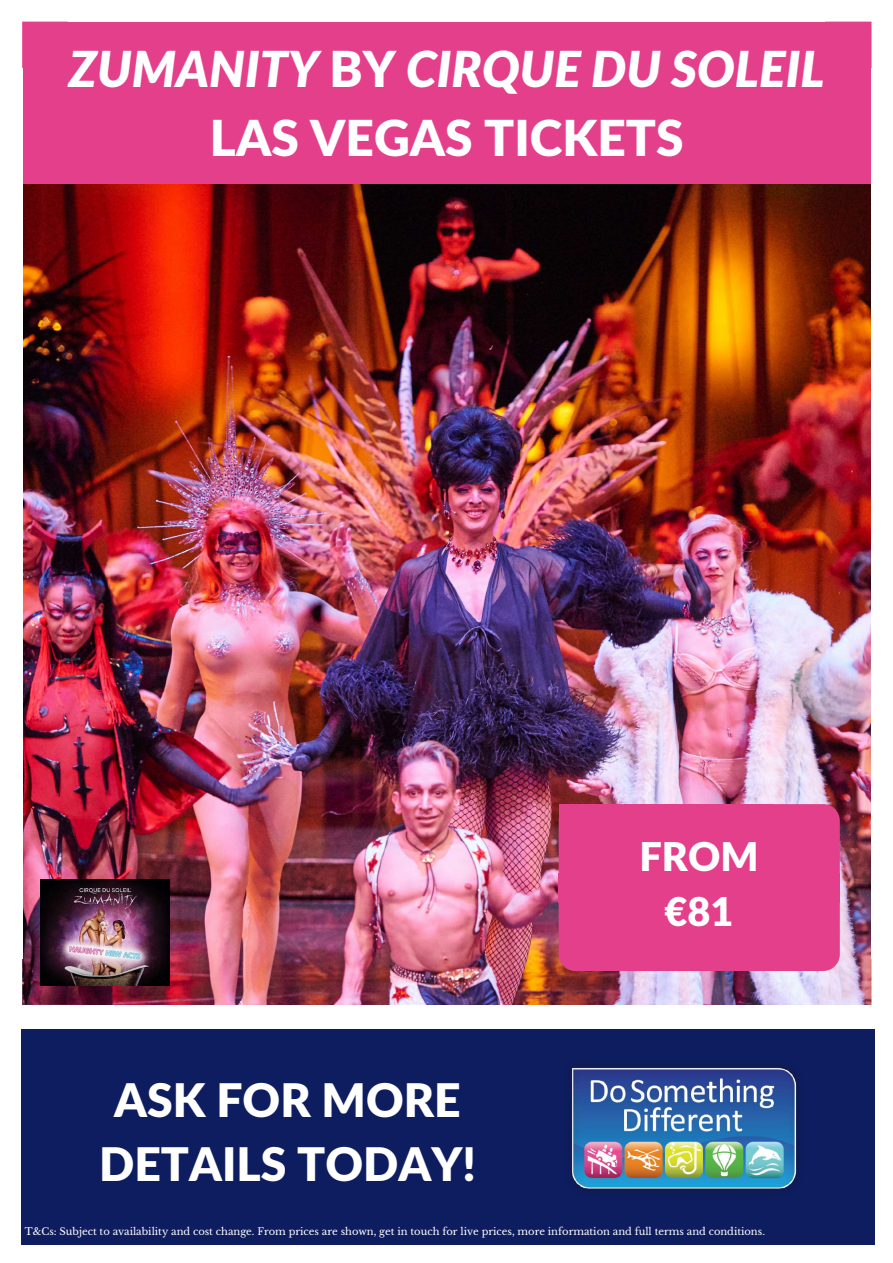
<style>
.page{position:relative;width:893px;height:1263px;background:#fff}
.page>*{position:absolute;margin:0;border:0;box-sizing:border-box;transform-origin:0 0}
.t1{font:italic 900 49.65px "Lato";color:#fff}
.t2{font:900 49.65px "Lato Latin";color:#fff}
.t3{font:900 46.35px/64.7px "Lato Latin";color:#fff;text-align:center}
.t4{font:900 39.75px/55.1px "Lato Latin";color:#fff;text-align:center}
.t5{font:9.9px "Libre Baskerville";color:#fff}
.s1{font-family:"Lato Latin";font-style:normal}
</style>
<div class="page">
<img style="left:23px;top:183px;width:848px;height:822px">
<svg style="left:825px;top:1195px;width:50px;height:50px"></svg>
<svg style="left:21px;top:1244px;width:48px;height:1px"></svg>
<svg style="left:559px;top:804px;width:65px;height:69px"></svg>
<div style="left:624px;top:804px;width:149px;height:70px;background:#e43f8b"></div>
<div style="left:773px;top:804px;width:67px;height:69px;background:#e43f8b"></div>
<div style="left:559px;top:873px;width:69px;height:30px;background:#e43f8b"></div>
<div style="left:626px;top:873px;width:147px;height:30px;background:#e43f8b"></div>
<div style="left:771px;top:873px;width:69px;height:30px;background:#e43f8b"></div>
<div style="left:559px;top:903px;width:68px;height:68px;background:#e43f8b"></div>
<div style="left:627px;top:902px;width:146px;height:69px;background:#e43f8b"></div>
<div style="left:559px;top:804px;width:57px;height:57px;background:#e43f8b"></div>
<div style="left:21px;top:1029px;width:853px;height:215px;background:#0e1d5f"></div>
<img style="left:571px;top:1065px;width:227px;height:126px">
<div style="left:21px;top:20px;width:851px;height:163px;background:#e43f8b"></div>
<img style="left:41px;top:879px;width:128px;height:106px">
<div style="left:871px;top:68px;width:22px;height:890px;background:#fff"></div>
<div style="left:0;top:68px;width:22px;height:890px;background:#fff"></div>
<div style="left:69px;top:0;width:756px;height:22px;background:#fff"></div>
<svg style="left:825px;top:20px;width:47px;height:48px"></svg>
<svg style="left:21px;top:20px;width:48px;height:50px"></svg>
<svg style="left:771px;top:902px;width:104px;height:176px"></svg>
<svg style="left:22px;top:957px;width:48px;height:48px;background:#42152a"></svg>
<h1 class="t1" style="left:69px;top:38px;width:757px">ZUMANITY <span class="s1">BY</span> CIRQUE DU SOLEIL</h1>
<h1 class="t2" style="left:210px;top:107px;width:475px">LAS VEGAS TICKETS</h1>
<h2 class="t3" style="left:99px;top:1066px;width:378px">ASK FOR MORE<br>DETAILS TODAY!</h2>
<h3 class="t4" style="left:639px;top:828px;width:121px">FROM €81</h3>
<p class="t5" style="left:25px;top:1226px;width:742px">T&amp;Cs: Subject to availability and cost change. From prices are shown, get in touch for live prices, more information and full terms and conditions.</p>
</div>
